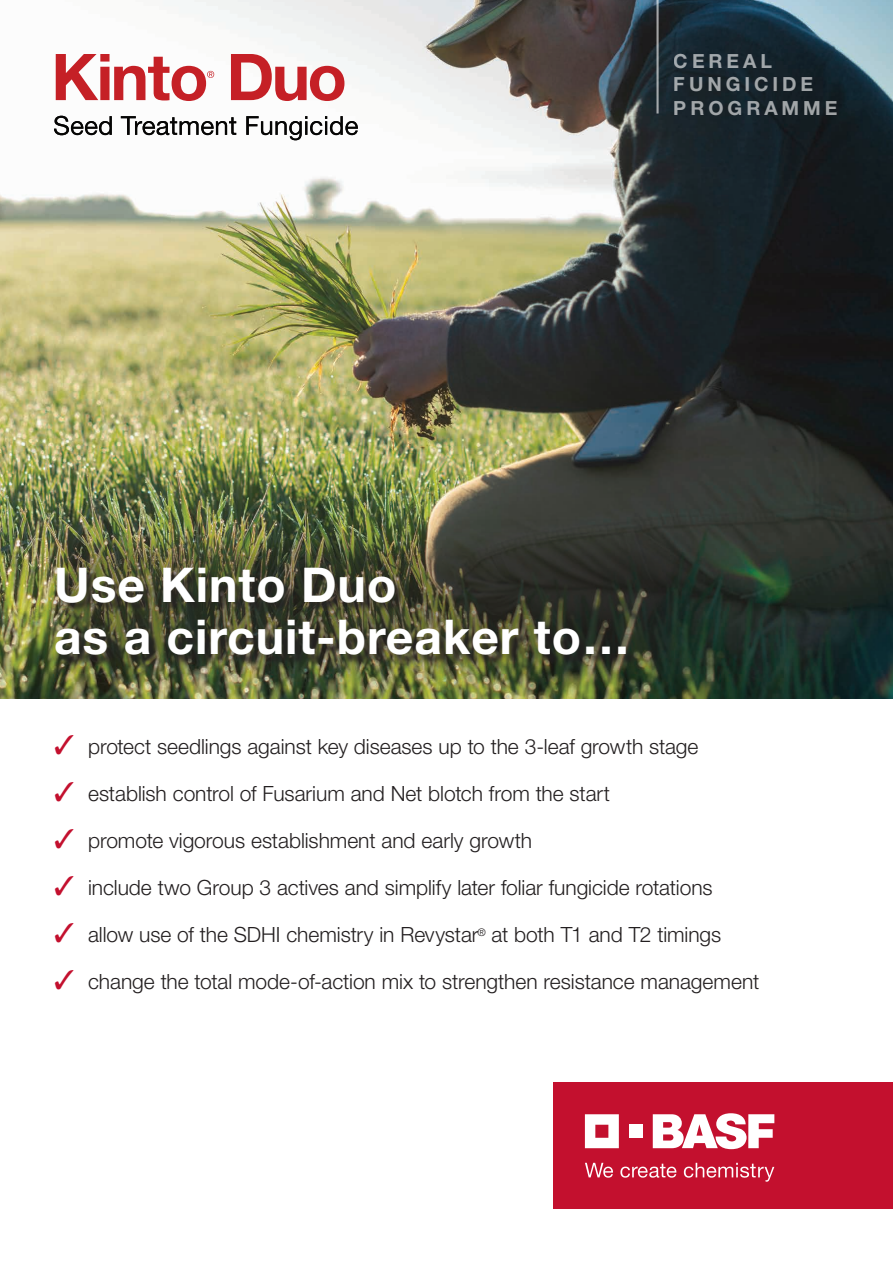
<style>
.page{position:relative;width:893px;height:1263px;background:#fff}
.page>*{position:absolute;margin:0;border:0;box-sizing:border-box;transform-origin:0 0}
.t1{font:700 48px/52.5px "Helvetica Neue LT Std";letter-spacing:.02em;color:#fff}
.t2{font:300 21px "Helvetica Neue LT Std";letter-spacing:-.005em;color:#231f20}
.t3{font:700 19.5px/23.4px "Helvetica Neue LT Std";letter-spacing:.2em;color:#fff}
.s1{color:#c3102e}
</style>
<div class="page">
<img style="left:0;top:0;width:893px;height:698px">
<div style="left:553px;top:1083px;width:340px;height:126px;background:#c3102e"></div>
<svg style="left:585px;top:1114px;width:34px;height:34px"></svg>
<div style="left:629px;top:1125px;width:13px;height:13px;background:#fff"></div>
<svg style="left:653px;top:1113px;width:121px;height:36px"></svg>
<svg style="left:585px;top:1163px;width:28px;height:15px"></svg>
<svg style="left:620px;top:1164px;width:56px;height:14px"></svg>
<svg style="left:684px;top:1163px;width:90px;height:19px"></svg>
<hr style="left:656px;top:0;width:3px;height:114px;background:#fff">
<svg style="left:231px;top:54px;width:113px;height:47px"></svg>
<svg style="left:54px;top:116px;width:58px;height:19px"></svg>
<svg style="left:121px;top:116px;width:115px;height:19px"></svg>
<svg style="left:246px;top:116px;width:112px;height:24px"></svg>
<svg style="left:56px;top:54px;width:158px;height:47px"></svg>
<img style="left:30px;top:510px;width:677px;height:186px">
<div style="left:58px;top:569px;width:578px;height:97px;background:#231f20;opacity:.75"></div>
<p class="t3" style="left:674px;top:49px;width:165px">CEREAL<br>FUNGICIDE<br>PROGRAMME</p>
<h1 class="t1" style="left:54px;top:557px;width:577px">Use Kinto Duo<br>as a circuit-breaker to…</h1>
<p class="t2" style="left:54px;top:734px;width:646px"><span class="s1">✓</span> protect seedlings against key diseases up to the 3-leaf growth stage</p>
<p class="t2" style="left:54px;top:781px;width:558px"><span class="s1">✓</span> establish control of Fusarium and Net blotch from the start</p>
<p class="t2" style="left:54px;top:828px;width:480px"><span class="s1">✓</span> promote vigorous establishment and early growth</p>
<p class="t2" style="left:54px;top:875px;width:660px"><span class="s1">✓</span> include two Group 3 actives and simplify later foliar fungicide rotations</p>
<p class="t2" style="left:54px;top:922px;width:669px"><span class="s1">✓</span> allow use of the SDHI chemistry in Revystar<sup>®</sup> at both T1 and T2 timings</p>
<p class="t2" style="left:54px;top:969px;width:707px"><span class="s1">✓</span> change the total mode-of-action mix to strengthen resistance management</p>
</div>
